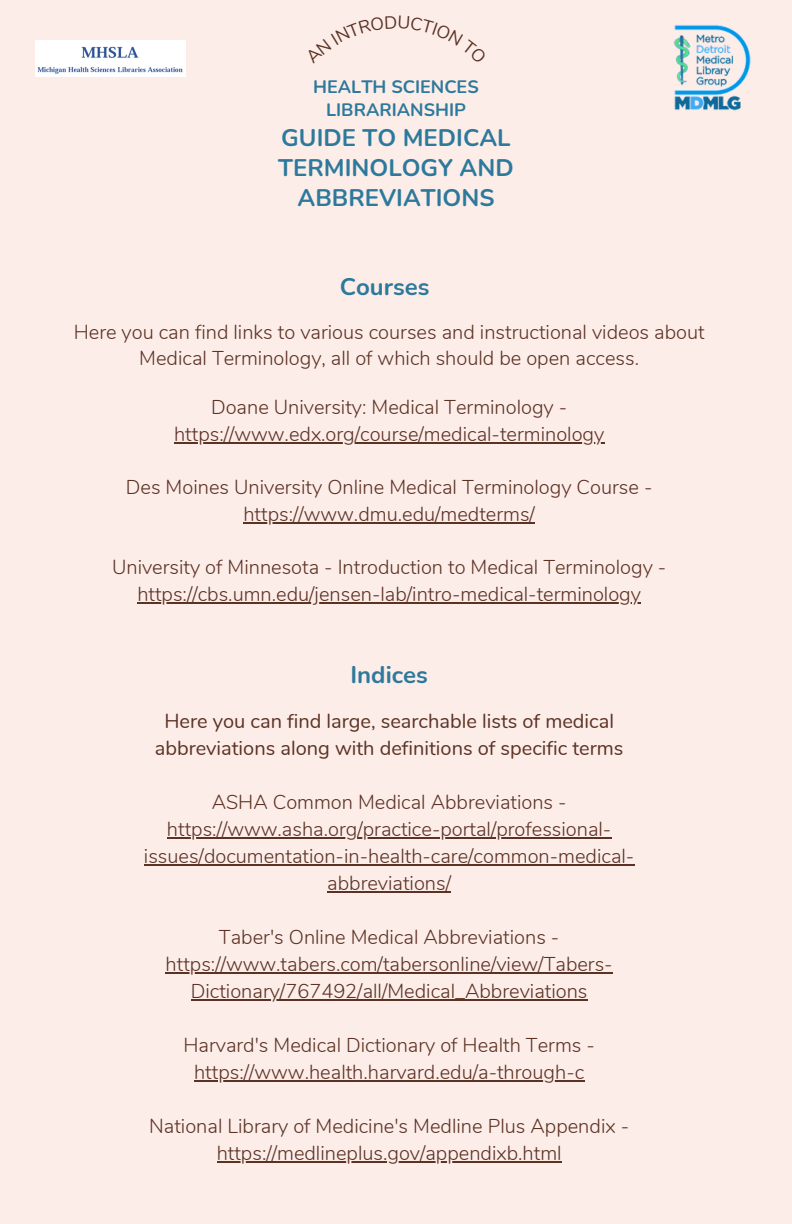
<style>
.page{position:relative;width:792px;height:1224px;background:#fcede9}
.page>*{position:absolute;margin:0;border:0;box-sizing:border-box;transform-origin:0 0}
.t1{font:700 24px/30px "Nunito";color:#2d799c;text-align:center}
.t2{font:300 20px/27px "Nunito";color:#5c3224;text-align:center}
.t3{font:20px/27px "Nunito";color:#5c3224;text-align:center}
.t4{font:700 18px/22.4px "Nunito";color:#2d799c;text-align:center}
</style>
<div class="page">
<hr style="left:174px;top:442px;width:430px;height:2px;background:#5c3224">
<hr style="left:243px;top:522px;width:292px;height:2px;background:#5c3224">
<hr style="left:137px;top:602px;width:504px;height:2px;background:#5c3224">
<img style="left:674px;top:25px;width:77px;height:86px">
<img style="left:36px;top:41px;width:150px;height:36px">
<hr style="left:167px;top:837px;width:444px;height:2px;background:#5c3224">
<hr style="left:144px;top:864px;width:490px;height:2px;background:#5c3224">
<hr style="left:327px;top:891px;width:124px;height:2px;background:#5c3224">
<hr style="left:166px;top:972px;width:447px;height:2px;background:#5c3224">
<hr style="left:191px;top:999px;width:396px;height:2px;background:#5c3224">
<hr style="left:194px;top:1080px;width:390px;height:2px;background:#5c3224">
<hr style="left:217px;top:1161px;width:345px;height:2px;background:#5c3224">
<p class="t4" style="left:313px;top:76px;width:167px">HEALTH SCIENCES<br>LIBRARIANSHIP</p>
<p class="t1" style="left:278px;top:123px;width:237px">GUIDE TO MEDICAL<br>TERMINOLOGY AND<br>ABBREVIATIONS</p>
<p class="t1" style="left:340px;top:272px;width:91px">Courses</p>
<p class="t2" style="left:74px;top:319px;width:632px">Here you can find links to various courses and instructional videos about<br>Medical Terminology, all of which should be open access.</p>
<p class="t2" style="left:174px;top:395px;width:432px">Doane University: Medical Terminology - https://www.edx.org/course/medical-terminology</p>
<p class="t2" style="left:126px;top:474px;width:528px">Des Moines University Online Medical Terminology Course - https://www.dmu.edu/medterms/</p>
<p class="t2" style="left:112px;top:554px;width:556px">University of Minnesota - Introduction to Medical Terminology - https://cbs.umn.edu/jensen-lab/intro-medical-terminology</p>
<p class="t1" style="left:350px;top:660px;width:79px">Indices</p>
<p class="t3" style="left:155px;top:708px;width:470px">Here you can find large, searchable lists of medical abbreviations along with definitions of specific terms</p>
<p class="t2" style="left:144px;top:789px;width:492px">ASHA Common Medical Abbreviations - https://www.asha.org/practice-portal/professional&shy;issues/documentation-in-health-care/common-medical&shy;abbreviations/</p>
<p class="t2" style="left:166px;top:924px;width:449px">Taber's Online Medical Abbreviations - https://www.tabers.com/tabersonline/view/Tabers-<br>Dictionary/767492/all/Medical_Abbreviations</p>
<p class="t2" style="left:183px;top:1032px;width:413px">Harvard's Medical Dictionary of Health Terms - https://www.health.harvard.edu/a-through-c</p>
<p class="t2" style="left:149px;top:1113px;width:481px">National Library of Medicine's Medline Plus Appendix - https://medlineplus.gov/appendixb.html</p>
</div>
